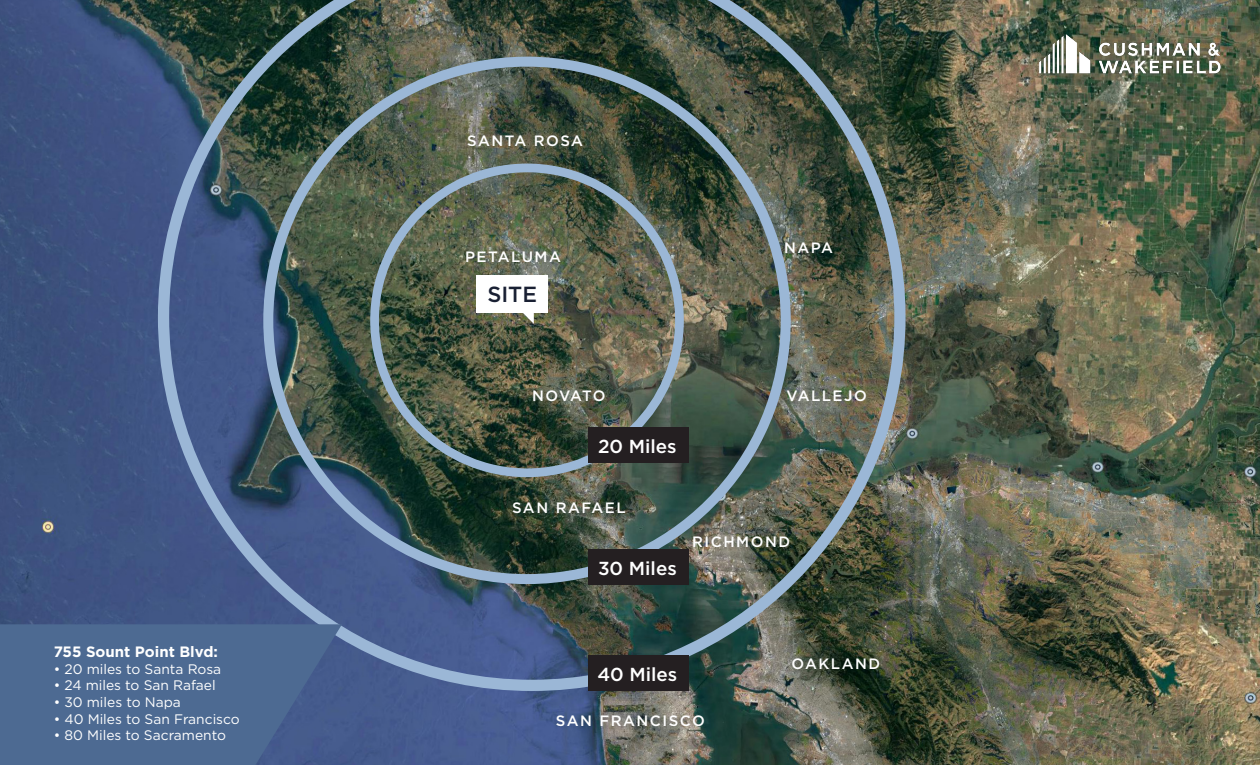
<style>
.page{position:relative;width:1260px;height:765px;background:#fff}
.page>*{position:absolute;margin:0;border:0;box-sizing:border-box;transform-origin:0 0}
.t1{font:500 21.88px "Gotham";color:#192033}
.t2{font:500 18.88px "Gotham";color:#fff}
.t3{font:500 15px "Gotham";letter-spacing:.1em;color:#fff}
.t4{font:700 15px "Gotham";color:#fff}
.t5{font:13.75px "Gotham";color:#fff}
</style>
<div class="page">
<img style="left:0;top:0;width:1260px;height:765px">
<img style="left:158px;top:0;width:748px;height:691px">
<div style="left:588px;top:656px;width:101px;height:35px;background:#241f21"></div>
<div style="left:588px;top:428px;width:101px;height:35px;background:#241f21"></div>
<div style="left:477px;top:275px;width:71px;height:38px;background:#fff"></div>
<svg style="left:520px;top:313px;width:14px;height:11px"></svg>
<svg style="left:0;top:624px;width:342px;height:141px;background:#4b6891"></svg>
<div style="left:588px;top:549px;width:101px;height:36px;background:#241f21"></div>
<p class="t4" style="left:54px;top:642px;width:166px">755 Sount Point Blvd:</p>
<p class="t5" style="left:54px;top:660px;width:169px">• 20 miles to Santa Rosa</p>
<p class="t5" style="left:54px;top:677px;width:164px">• 24 miles to San Rafael</p>
<p class="t5" style="left:54px;top:693px;width:129px">• 30 miles to Napa</p>
<p class="t5" style="left:54px;top:710px;width:188px">• 40 Miles to San Francisco</p>
<p class="t5" style="left:54px;top:726px;width:174px">• 80 Miles to Sacramento</p>
<p class="t5" style="left:64px;top:693px;width:19px">26</p>
<p class="t3" style="left:467px;top:131px;width:118px">SANTA ROSA</p>
<p class="t3" style="left:465px;top:247px;width:97px">PETALUMA</p>
<p class="t1" style="left:487px;top:280px;width:51px">SITE</p>
<p class="t3" style="left:784px;top:238px;width:51px">NAPA</p>
<p class="t3" style="left:532px;top:386px;width:75px">NOVATO</p>
<p class="t3" style="left:786px;top:386px;width:82px">VALLEJO</p>
<p class="t2" style="left:598px;top:434px;width:80px">20 Miles</p>
<p class="t3" style="left:512px;top:498px;width:115px">SAN RAFAEL</p>
<p class="t2" style="left:598px;top:556px;width:80px">30 Miles</p>
<p class="t3" style="left:692px;top:532px;width:99px">RICHMOND</p>
<p class="t2" style="left:597px;top:662px;width:81px">40 Miles</p>
<p class="t3" style="left:792px;top:653px;width:90px">OAKLAND</p>
<p class="t3" style="left:556px;top:711px;width:150px">SAN FRANCISCO</p>
</div>
